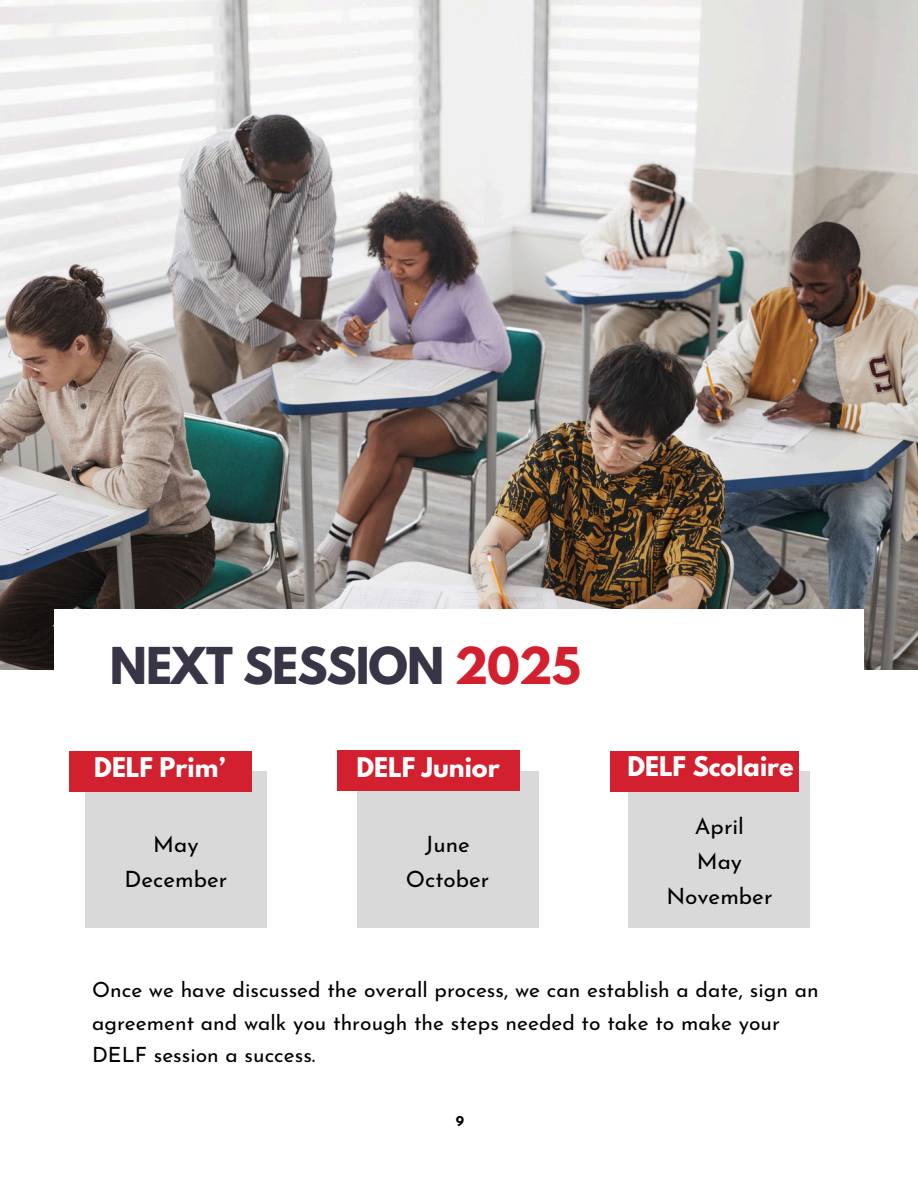
<style>
.page{position:relative;width:918px;height:1188px;background:#fff}
.page>*{position:absolute;margin:0;border:0;box-sizing:border-box;transform-origin:0 0}
.t1{font:700 45px "League Spartan";letter-spacing:-.025em;color:#393547}
.t2{font:700 24px "League Spartan";color:#fff}
.t3{font:22.5px/34.8px "Josefin Sans";color:#000;text-align:center}
.t4{font:21px/32.7px "Josefin Sans";color:#000}
.t5{font:700 15px "Josefin Sans";color:#000}
.s1{color:#d2202f}
</style>
<div class="page">
<img style="left:0;top:0;width:918px;height:670px">
<div style="left:54px;top:610px;width:810px;height:119px;background:#fff"></div>
<div style="left:357px;top:772px;width:181px;height:156px;background:#d9d9d9"></div>
<div style="left:337px;top:751px;width:183px;height:40px;background:#d2202f"></div>
<div style="left:85px;top:772px;width:182px;height:156px;background:#d9d9d9"></div>
<div style="left:69px;top:751px;width:182px;height:40px;background:#d2202f"></div>
<div style="left:629px;top:772px;width:181px;height:156px;background:#d9d9d9"></div>
<div style="left:610px;top:751px;width:189px;height:40px;background:#d2202f"></div>
<h1 class="t1" style="left:110px;top:644px;width:472px">NEXT SESSION <span class="s1">2025</span></h1>
<h2 class="t2" style="left:94px;top:756px;width:133px">DELF Prim’</h2>
<p class="t2" style="left:357px;top:755px;width:145px">DELF Junior</p>
<h3 class="t2" style="left:627px;top:755px;width:168px">DELF Scolaire</h3>
<p class="t3" style="left:124px;top:829px;width:104px">May<br>December</p>
<p class="t3" style="left:406px;top:829px;width:85px">June<br>October</p>
<h2 class="t3" style="left:666px;top:811px;width:108px">April<br>May<br>November</h2>
<p class="t4" style="left:92px;top:976px;width:728px">Once we have discussed the overall process, we can establish a date, sign an agreement and walk you through the steps needed to take to make your<br>DELF session a success.</p>
<h3 class="t5" style="left:456px;top:1115px;width:10px">9</h3>
</div>
